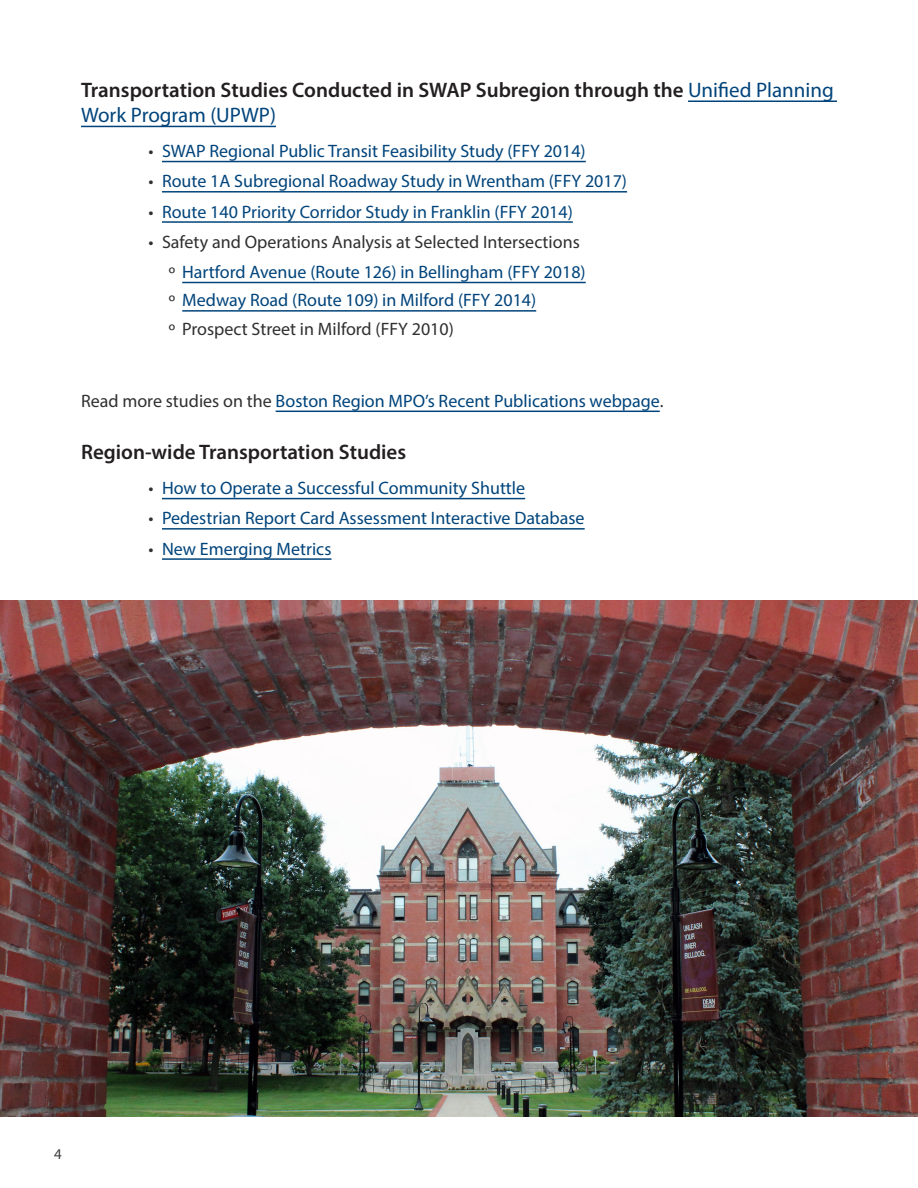
<style>
.page{position:relative;width:918px;height:1188px;background:#fff}
.page>*{position:absolute;margin:0;border:0;box-sizing:border-box;transform-origin:0 0}
.Heading_2{font:600 21px/25.2px "Myriad Pro";color:#231f20}
.t1{font:18px "Myriad Pro";color:#00447b}
.t2{font:18px "Myriad Pro";color:#312f30}
.t3{font:15px "Myriad Pro";color:#3e3e3f}
.s1{font-weight:400;color:#00447b}
.s2{color:#312f30}
</style>
<div class="page">
<hr style="left:688px;top:100px;width:149px;height:2px;background:#00447b">
<hr style="left:81px;top:126px;width:195px;height:1px;background:#00447b">
<hr style="left:162px;top:161px;width:424px;height:1px;background:#00447b">
<hr style="left:162px;top:191px;width:465px;height:2px;background:#00447b">
<hr style="left:162px;top:221px;width:411px;height:2px;background:#00447b">
<hr style="left:182px;top:282px;width:404px;height:1px;background:#00447b">
<hr style="left:182px;top:310px;width:354px;height:2px;background:#00447b">
<hr style="left:276px;top:411px;width:384px;height:1px;background:#00447b">
<hr style="left:162px;top:498px;width:363px;height:1px;background:#00447b">
<hr style="left:162px;top:528px;width:423px;height:2px;background:#00447b">
<hr style="left:162px;top:558px;width:170px;height:2px;background:#00447b">
<img style="left:0;top:600px;width:918px;height:517px">
<p class="Heading_2" style="left:81px;top:77px;width:754px">Transportation Studies Conducted in SWAP Subregion through the <span class="s1">Unified Planning<br>Work Program (UPWP)</span></p>
<p class="t1" style="left:148px;top:140px;width:439px"><span class="s2">•</span> SWAP Regional Public Transit Feasibility Study (FFY 2014)</p>
<p class="t1" style="left:148px;top:170px;width:480px"><span class="s2">•</span> Route 1A Subregional Roadway Study in Wrentham (FFY 2017)</p>
<p class="t1" style="left:148px;top:200px;width:426px"><span class="s2">•</span> Route 140 Priority Corridor Study in Franklin (FFY 2014)</p>
<p class="t2" style="left:148px;top:231px;width:433px">• Safety and Operations Analysis at Selected Intersections</p>
<p class="t1" style="left:169px;top:261px;width:418px"><span class="s2">º</span> Hartford Avenue (Route 126) in Bellingham (FFY 2018)</p>
<p class="t1" style="left:169px;top:289px;width:369px"><span class="s2">º</span> Medway Road (Route 109) in Milford (FFY 2014)</p>
<p class="t2" style="left:169px;top:318px;width:287px">º Prospect Street in Milford (FFY 2010)</p>
<p class="t1" style="left:81px;top:390px;width:584px"><span class="s2">Read more studies on the</span> Boston Region MPO’s Recent Publications webpage<span class="s2">.</span></p>
<p class="Heading_2" style="left:81px;top:439px;width:327px">Region-wide Transportation Studies</p>
<p class="t1" style="left:148px;top:477px;width:378px"><span class="s2">•</span> How to Operate a Successful Community Shuttle</p>
<p class="t1" style="left:148px;top:507px;width:438px"><span class="s2">•</span> Pedestrian Report Card Assessment Interactive Database</p>
<p class="t1" style="left:148px;top:537px;width:185px"><span class="s2">•</span> New Emerging Metrics</p>
<p class="t3" style="left:54px;top:1144px;width:9px">4</p>
</div>
